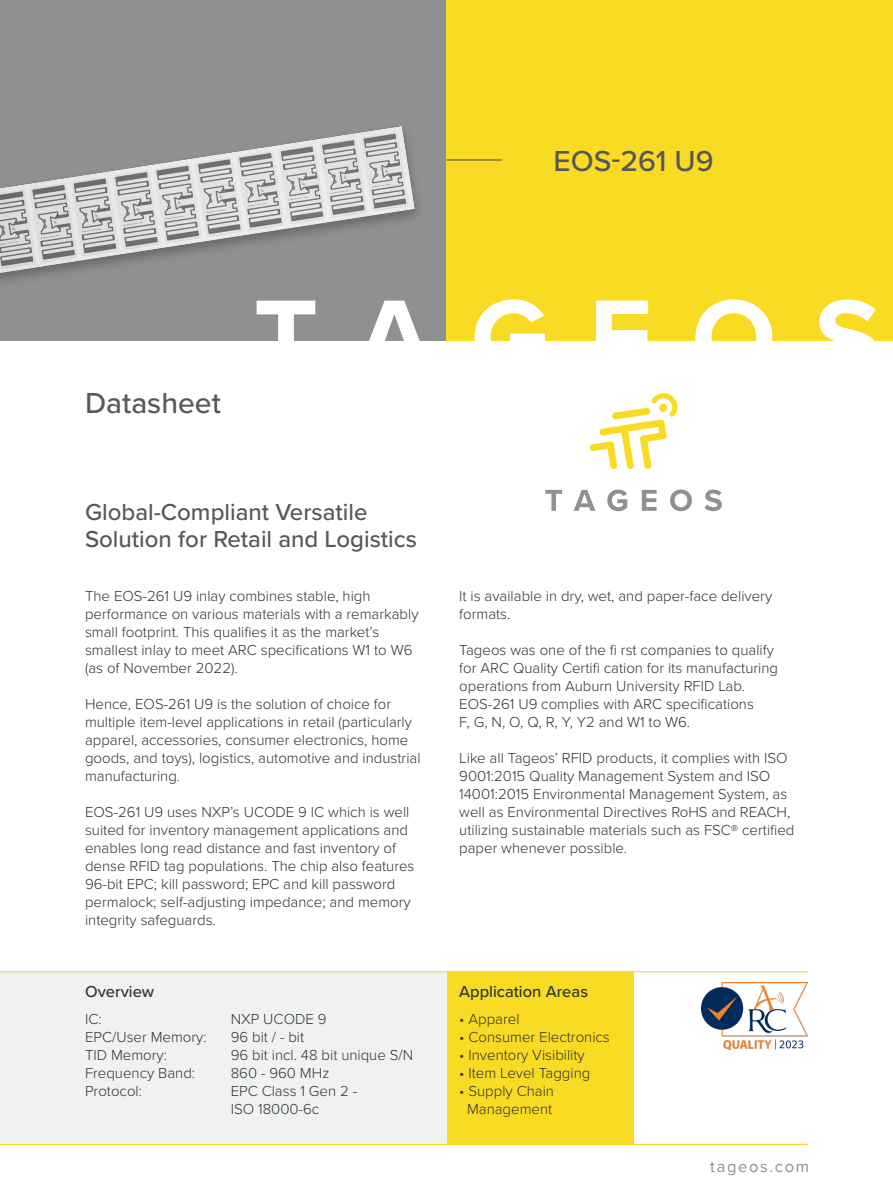
<style>
.page{position:relative;width:893px;height:1187px;background:#fff}
.page>*{position:absolute;margin:0;border:0;box-sizing:border-box;transform-origin:0 0}
._01_product_name{font:500 30px "Proxima Nova";color:#55595a}
._02_item{font:500 30px "Proxima Nova";color:#55595a}
.t1{font:500 24px "Proxima Nova";color:#55595a}
._05_overview_headline{font:500 16.5px "Proxima Nova";color:#2d3333}
._07_tageos_dot_com{font:16.5px "Proxima Nova";letter-spacing:.1em;color:#8e9091}
._04_running_text{font:300 15px/18px "Proxima Nova";color:#2d3333}
._06_overview_running_text{font:300 15px "Proxima Nova";color:#2d3333}
</style>
<div class="page">
<div style="left:446px;top:971px;width:188px;height:173px;background:#fadb24"></div>
<div style="left:0;top:971px;width:446px;height:173px;background:#f0f2f1"></div>
<hr style="left:0;top:1143px;width:808px;height:1px;background:#fadb24">
<hr style="left:0;top:971px;width:808px;height:1px;background:#fadb24">
<img style="left:0;top:0;width:446px;height:340px">
<div style="left:446px;top:0;width:447px;height:340px;background:#fadb24"></div>
<svg style="left:590px;top:393px;width:87px;height:76px"></svg>
<div style="left:659px;top:403px;width:8px;height:9px;background:#fadb24;border-radius:50%"></div>
<svg style="left:545px;top:490px;width:17px;height:21px"></svg>
<svg style="left:574px;top:490px;width:21px;height:21px"></svg>
<svg style="left:607px;top:489px;width:20px;height:22px"></svg>
<svg style="left:642px;top:490px;width:15px;height:21px"></svg>
<svg style="left:670px;top:489px;width:22px;height:22px"></svg>
<svg style="left:705px;top:489px;width:17px;height:22px"></svg>
<svg style="left:257px;top:300px;width:58px;height:41px"></svg>
<svg style="left:368px;top:300px;width:53px;height:41px"></svg>
<svg style="left:474px;top:299px;width:71px;height:42px"></svg>
<svg style="left:596px;top:300px;width:52px;height:41px"></svg>
<svg style="left:695px;top:299px;width:77px;height:42px"></svg>
<svg style="left:817px;top:299px;width:60px;height:42px"></svg>
<hr style="left:446px;top:159px;width:56px;height:1px;background:#55595a">
<img style="left:702px;top:982px;width:106px;height:67px">
<p class="_01_product_name" style="left:553px;top:139px;width:162px">EOS-261 U9</p>
<p class="_02_item" style="left:85px;top:381px;width:137px">Datasheet</p>
<p class="t1" style="left:85px;top:494px;width:284px">Global-Compliant Versatile</p>
<p class="t1" style="left:85px;top:521px;width:333px">Solution for Retail and Logistics</p>
<p class="_04_running_text" style="left:85px;top:586px;width:287px">The EOS-261 U9 inlay combines stable, high</p>
<p class="_04_running_text" style="left:85px;top:604px;width:335px">performance on various materials with a remarkably</p>
<p class="_04_running_text" style="left:85px;top:622px;width:296px">small footprint. This qualifies it as the market’s</p>
<p class="_04_running_text" style="left:85px;top:640px;width:329px">smallest inlay to meet ARC specifications W1 to W6 (as of November 2022).</p>
<p class="_04_running_text" style="left:85px;top:694px;width:308px">Hence, EOS-261 U9 is the solution of choice for</p>
<p class="_04_running_text" style="left:85px;top:712px;width:328px">multiple item-level applications in retail (particularly</p>
<p class="_04_running_text" style="left:85px;top:730px;width:325px">apparel, accessories, consumer electronics, home</p>
<p class="_04_running_text" style="left:85px;top:748px;width:337px">goods, and toys), logistics, automotive and industrial</p>
<p class="_04_running_text" style="left:85px;top:766px;width:97px">manufacturing.</p>
<p class="_04_running_text" style="left:85px;top:802px;width:326px">EOS-261 U9 uses NXP’s UCODE 9 IC which is well</p>
<p class="_04_running_text" style="left:85px;top:820px;width:325px">suited for inventory management applications and</p>
<p class="_04_running_text" style="left:85px;top:838px;width:313px">enables long read distance and fast inventory of</p>
<p class="_04_running_text" style="left:85px;top:856px;width:331px">dense RFID tag populations. The chip also features</p>
<p class="_04_running_text" style="left:85px;top:874px;width:312px">96-bit EPC; kill password; EPC and kill password</p>
<p class="_04_running_text" style="left:85px;top:892px;width:327px">permalock; self-adjusting impedance; and memory</p>
<p class="_04_running_text" style="left:85px;top:910px;width:132px">integrity safeguards.</p>
<p class="_05_overview_headline" style="left:85px;top:979px;width:71px">Overview</p>
<p class="_06_overview_running_text" style="left:85px;top:1007px;width:18px">IC:</p>
<p class="_06_overview_running_text" style="left:231px;top:1007px;width:97px">NXP UCODE 9</p>
<p class="_06_overview_running_text" style="left:85px;top:1025px;width:123px">EPC/User Memory:</p>
<p class="_06_overview_running_text" style="left:231px;top:1025px;width:75px">96 bit / - bit</p>
<p class="_06_overview_running_text" style="left:85px;top:1043px;width:84px">TID Memory:</p>
<p class="_06_overview_running_text" style="left:231px;top:1043px;width:184px">96 bit incl. 48 bit unique S/N</p>
<p class="_06_overview_running_text" style="left:85px;top:1061px;width:112px">Frequency Band:</p>
<p class="_06_overview_running_text" style="left:231px;top:1061px;width:100px">860 - 960 MHz</p>
<p class="_06_overview_running_text" style="left:85px;top:1079px;width:59px">Protocol:</p>
<p class="_06_overview_running_text" style="left:231px;top:1079px;width:128px">EPC Class 1 Gen 2 -</p>
<p class="_06_overview_running_text" style="left:231px;top:1097px;width:90px">ISO 18000-6c</p>
<p class="_04_running_text" style="left:459px;top:586px;width:314px">It is available in dry, wet, and paper-face delivery formats.</p>
<p class="_04_running_text" style="left:459px;top:640px;width:316px">Tageos was one of the fi rst companies to qualify</p>
<p class="_04_running_text" style="left:459px;top:658px;width:320px">for ARC Quality Certifi cation for its manufacturing</p>
<p class="_04_running_text" style="left:459px;top:676px;width:287px">operations from Auburn University RFID Lab.</p>
<p class="_04_running_text" style="left:459px;top:694px;width:296px">EOS-261 U9 complies with ARC specifications</p>
<p class="_04_running_text" style="left:459px;top:712px;width:232px">F, G, N, O, Q, R, Y, Y2 and W1 to W6.</p>
<p class="_04_running_text" style="left:459px;top:748px;width:330px">Like all Tageos’ RFID products, it complies with ISO</p>
<p class="_04_running_text" style="left:459px;top:766px;width:313px">9001:2015 Quality Management System and ISO</p>
<p class="_04_running_text" style="left:459px;top:784px;width:330px">14001:2015 Environmental Management System, as</p>
<p class="_04_running_text" style="left:459px;top:802px;width:333px">well as Environmental Directives RoHS and REACH,</p>
<p class="_04_running_text" style="left:459px;top:820px;width:337px">utilizing sustainable materials such as FSC® certified</p>
<p class="_04_running_text" style="left:459px;top:838px;width:169px">paper whenever possible.</p>
<p class="_05_overview_headline" style="left:459px;top:979px;width:130px">Application Areas</p>
<p class="_06_overview_running_text" style="left:459px;top:1007px;width:62px">• Apparel</p>
<p class="_06_overview_running_text" style="left:459px;top:1025px;width:152px">• Consumer Electronics</p>
<p class="_06_overview_running_text" style="left:459px;top:1043px;width:127px">• Inventory Visibility</p>
<p class="_06_overview_running_text" style="left:459px;top:1061px;width:133px">• Item Level Tagging</p>
<p class="_06_overview_running_text" style="left:459px;top:1079px;width:96px">• Supply Chain</p>
<p class="_06_overview_running_text" style="left:467px;top:1097px;width:87px">Management</p>
<p class="_07_tageos_dot_com" style="left:710px;top:1153px;width:100px">tageos.com</p>
</div>
